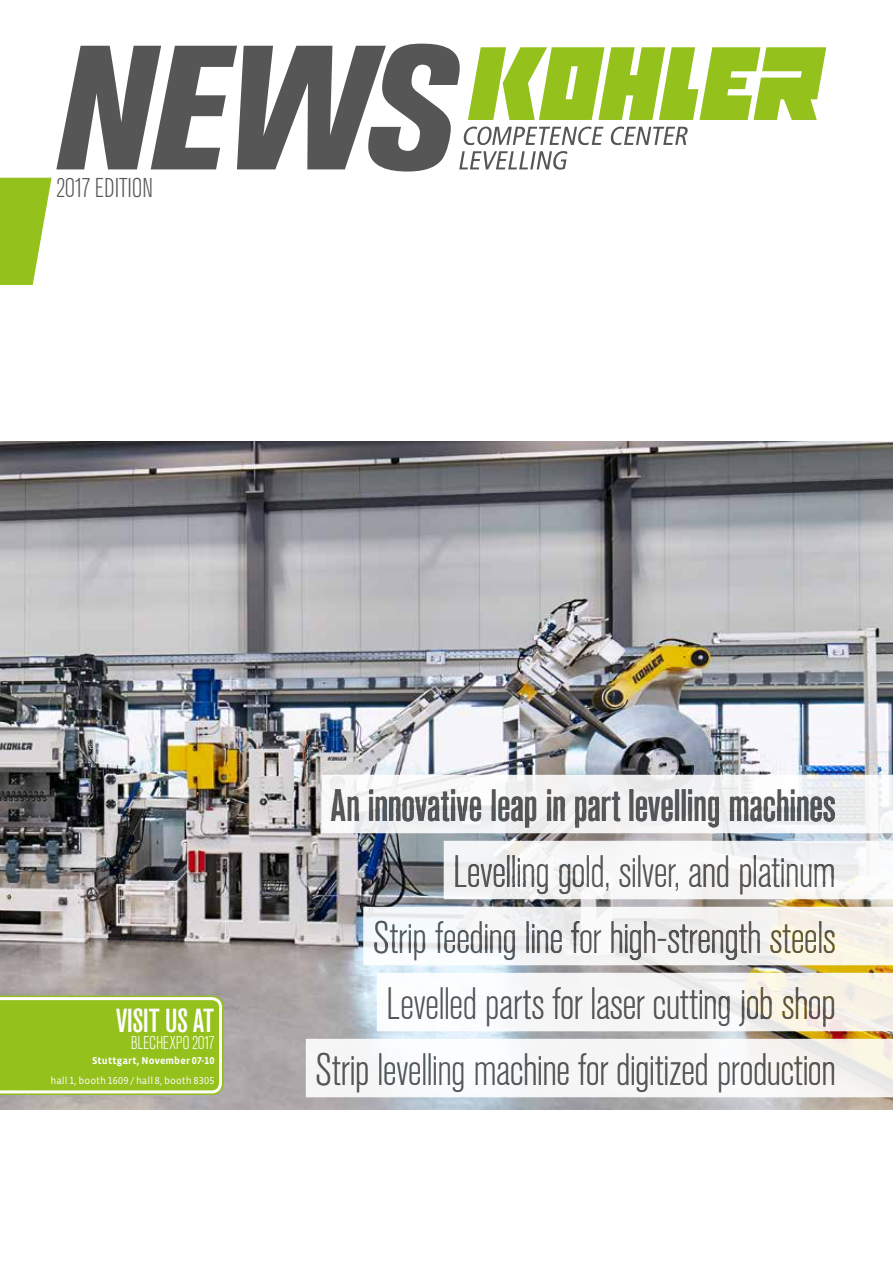
<style>
.page{position:relative;width:893px;height:1263px;background:#fff}
.page>*{position:absolute;margin:0;border:0;box-sizing:border-box;transform-origin:0 0}
.t1{font:italic 800 condensed 175.2px "Akzidenz Grotesk Pro";color:#565656}
.t2{font:300 condensed 45px/66px "Akzidenz Grotesk Pro";letter-spacing:-.02em;color:#565656;text-align:right}
.t3{font:500 condensed 45px "Akzidenz Grotesk Pro";letter-spacing:-.015em;color:#565656}
.t4{font:500 condensed 33px "Akzidenz Grotesk Pro";letter-spacing:-.005em;color:#fff}
.t5{font:300 condensed 27px "Akzidenz Grotesk Pro";color:#565656}
.t6{font:300 condensed 18.45px "Akzidenz Grotesk Pro";letter-spacing:-.005em;color:#fff}
.t7{font:10.2px "Vista Sans OTCE";letter-spacing:.01em;color:#fff}
.t8{font:700 10.2px "Vista Sans OTCE";letter-spacing:.01em;color:#fff}
</style>
<div class="page">
<img style="left:0;top:442px;width:893px;height:668px">
<div style="left:321px;top:775px;width:572px;height:58px;background:#f2f2f3"></div>
<div style="left:444px;top:841px;width:449px;height:58px;background:#f6f6f6"></div>
<div style="left:363px;top:907px;width:530px;height:58px;background:linear-gradient(to bottom,#f2f1f0,#f5f4f1)"></div>
<div style="left:377px;top:973px;width:516px;height:58px;background:linear-gradient(to right,#f9fdff,#f4efe6)"></div>
<div style="left:306px;top:1039px;width:587px;height:58px;background:linear-gradient(to right,#f8fafd,#f5f3f0)"></div>
<svg style="left:0;top:995px;width:224px;height:100px;background:#9bc52d"></svg>
<svg style="left:468px;top:47px;width:358px;height:73px"></svg>
<svg style="left:459px;top:151px;width:108px;height:19px"></svg>
<svg style="left:463px;top:127px;width:140px;height:18px"></svg>
<svg style="left:610px;top:127px;width:78px;height:18px"></svg>
<svg style="left:0;top:178px;width:52px;height:107px"></svg>
<h1 class="t1" style="left:52px;top:-5px;width:403px">NEWS</h1>
<p class="t5" style="left:56px;top:170px;width:99px">2017 EDITION</p>
<p class="t4" style="left:116px;top:999px;width:100px">VISIT US AT</p>
<p class="t6" style="left:131px;top:1031px;width:85px">BLECHEXPO 2017</p>
<p class="t8" style="left:92px;top:1055px;width:124px">Stuttgart, November 07-10</p>
<p class="t7" style="left:50px;top:1075px;width:166px">hall 1, booth 1609 / hall 8, booth 8305</p>
<p class="t3" style="left:331px;top:776px;width:506px">An innovative leap in part levelling machines</p>
<p class="t2" style="left:315px;top:837px;width:522px">Levelling gold, silver, and platinum<br>Strip feeding line for high-strength steels Levelled parts for laser cutting job shop<br>Strip levelling machine for digitized production</p>
<p class="t2" style="left:505px;top:837px;width:8px">l</p>
<p class="t2" style="left:438px;top:969px;width:8px">l</p>
<p class="t2" style="left:421px;top:1035px;width:8px">l</p>
</div>
